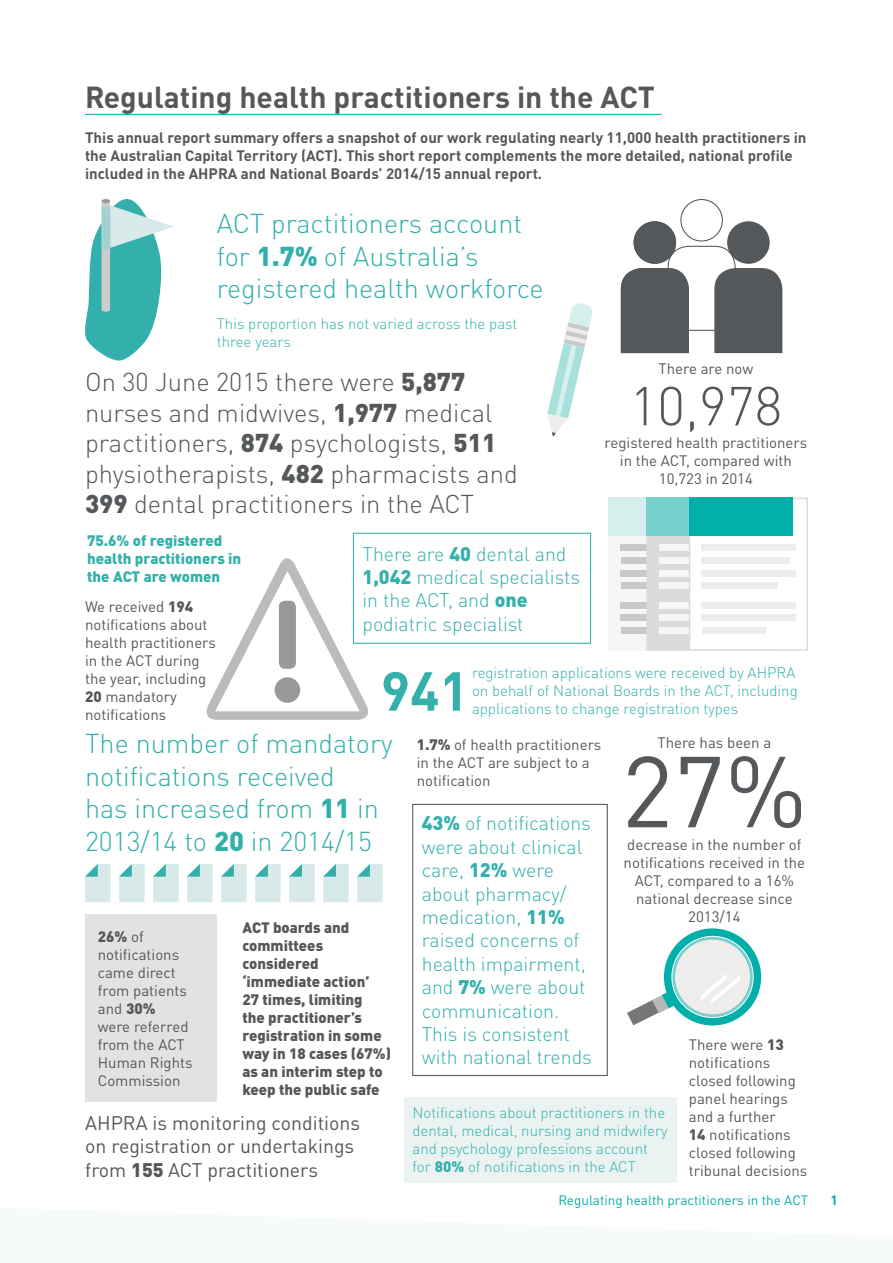
<style>
.page{position:relative;width:893px;height:1263px;background:#fff}
.page>*{position:absolute;margin:0;border:0;box-sizing:border-box;transform-origin:0 0}
.t1{font:99px "DINOT";color:#54585b}
.t2{font:300 54px "DINOT";color:#54585b}
.t3{font:700 54px "DINOT";color:#33b0ab}
.t4{font:700 30px "DINOT";color:#555759}
.t5{font:300 27px/32.4px "DINOT";color:#33b0ab}
.t6{font:300 25.5px/30.6px "DINOT";color:#54585b}
.t7{font:300 19.5px/23.4px "DINOT";color:#33b0ab}
.t8{font:19.5px/23.4px "DINOT";color:#555759}
.t9{font:15px/18px "DINOT";color:#555759}
.t10{font:300 15px/18px "DINOT";color:#33b0ab}
.Intro_span_all{font:700 15px/18px "DINOT";color:#555759}
.t11{font:900 15px/18px "DINOT";color:#555759}
.t12{font:900 15px/18px "DINOT";color:#33b0ab}
.t13{font:13.5px "DINOT";color:#00afaa}
.Page_number_right{font:700 13.5px "DINOT";color:#00afaa}
.s1{font-weight:900}
</style>
<div class="page">
<hr style="left:0;top:0;width:1px;height:1263px;background:#a8e0dc">
<svg style="left:0;top:286px;width:1px;height:977px"></svg>
<hr style="left:85px;top:114px;width:577px;height:1px;background:#00afaa">
<div style="left:608px;top:498px;width:128px;height:153px;background:#f7f6f5"></div>
<div style="left:608px;top:498px;width:104px;height:38px;background:#d5efed"></div>
<div style="left:621px;top:557px;width:95px;height:7px;background:#c9c9c9"></div>
<div style="left:621px;top:583px;width:76px;height:6px;background:#c9c9c9"></div>
<div style="left:621px;top:615px;width:102px;height:6px;background:#c9c9c9"></div>
<div style="left:621px;top:544px;width:102px;height:7px;background:#c9c9c9"></div>
<div style="left:621px;top:570px;width:102px;height:6px;background:#c9c9c9"></div>
<div style="left:621px;top:602px;width:102px;height:6px;background:#c9c9c9"></div>
<div style="left:621px;top:627px;width:64px;height:7px;background:#c9c9c9"></div>
<div style="left:353px;top:533px;width:238px;height:111px;border:1px solid #33b0ab"></div>
<div style="left:412px;top:804px;width:196px;height:272px;border:1px solid #54585b"></div>
<div style="left:85px;top:915px;width:132px;height:187px;background:#e3e1e2"></div>
<svg style="left:85px;top:199px;width:89px;height:162px"></svg>
<div style="left:727px;top:221px;width:43px;height:43px;background:#54585b;border-radius:50%"></div>
<div style="left:634px;top:221px;width:42px;height:43px;background:#54585b;border-radius:50%"></div>
<svg style="left:621px;top:245px;width:161px;height:108px"></svg>
<div style="left:680px;top:199px;width:43px;height:42px;border:1px solid #54585b;border-radius:50%"></div>
<div style="left:646px;top:498px;width:128px;height:153px;background:#dcdbdb"></div>
<div style="left:646px;top:498px;width:104px;height:38px;background:#77d0cb"></div>
<div style="left:659px;top:557px;width:96px;height:7px;background:#f7f6f5"></div>
<div style="left:659px;top:583px;width:77px;height:6px;background:#f7f6f5"></div>
<div style="left:659px;top:615px;width:102px;height:6px;background:#f7f6f5"></div>
<div style="left:659px;top:544px;width:102px;height:7px;background:#f7f6f5"></div>
<div style="left:659px;top:570px;width:102px;height:6px;background:#f7f6f5"></div>
<div style="left:659px;top:602px;width:102px;height:6px;background:#f7f6f5"></div>
<div style="left:659px;top:627px;width:64px;height:7px;background:#f7f6f5"></div>
<svg style="left:688px;top:497px;width:120px;height:154px"></svg>
<div style="left:689px;top:498px;width:104px;height:38px;background:#00afaa"></div>
<div style="left:702px;top:557px;width:88px;height:7px;background:#eeedec"></div>
<div style="left:702px;top:583px;width:76px;height:6px;background:#eeedec"></div>
<div style="left:702px;top:615px;width:94px;height:6px;background:#eeedec"></div>
<div style="left:702px;top:544px;width:94px;height:7px;background:#eeedec"></div>
<div style="left:702px;top:570px;width:94px;height:6px;background:#eeedec"></div>
<div style="left:702px;top:602px;width:94px;height:6px;background:#eeedec"></div>
<div style="left:702px;top:627px;width:63px;height:7px;background:#eeedec"></div>
<svg style="left:547px;top:303px;width:45px;height:134px"></svg>
<svg style="left:206px;top:550px;width:168px;height:170px"></svg>
<div style="left:279px;top:601px;width:17px;height:68px;background:#9a989a;border-radius:6px"></div>
<div style="left:275px;top:677px;width:25px;height:26px;background:#9a989a;border-radius:50%"></div>
<svg style="left:119px;top:864px;width:26px;height:38px"></svg>
<svg style="left:289px;top:864px;width:26px;height:38px"></svg>
<svg style="left:187px;top:864px;width:26px;height:38px"></svg>
<svg style="left:357px;top:864px;width:26px;height:38px"></svg>
<svg style="left:85px;top:864px;width:26px;height:38px"></svg>
<svg style="left:255px;top:864px;width:26px;height:38px"></svg>
<svg style="left:153px;top:864px;width:26px;height:38px"></svg>
<svg style="left:323px;top:864px;width:26px;height:38px"></svg>
<svg style="left:221px;top:864px;width:26px;height:38px"></svg>
<svg style="left:627px;top:928px;width:134px;height:97px"></svg>
<div style="left:404px;top:1098px;width:272px;height:85px;background:#eaf3f2"></div>
<p class="t4" style="left:85px;top:78px;width:571px">Regulating health practitioners in the ACT</p>
<p class="Intro_span_all" style="left:85px;top:128px;width:723px">This annual report summary offers a snapshot of our work regulating nearly 11,000 health practitioners in the Australian Capital Territory (ACT). This short report complements the more detailed, national profile included in the AHPRA and National Boards’ 2014/15 annual report.</p>
<p class="t5" style="left:217px;top:207px;width:328px">ACT practitioners account for <span class="s1">1.7%</span> of Australia’s registered health workforce</p>
<p class="t10" style="left:217px;top:314px;width:302px">This proportion has not varied across the past three years</p>
<p class="t6" style="left:85px;top:366px;width:434px">On 30 June 2015 there were <span class="s1">5,877 </span>nurses and midwives, <span class="s1">1,977</span> medical practitioners, <span class="s1">874</span> psychologists, <span class="s1">511 </span>physiotherapists, <span class="s1">482</span> pharmacists and <span class="s1">399</span> dental practitioners in the ACT</p>
<p class="t9" style="left:658px;top:360px;width:96px">There are now</p>
<p class="t2" style="left:629px;top:373px;width:154px">10,978</p>
<p class="t9" style="left:605px;top:433px;width:204px;text-align:center">registered health practitioners in the ACT, compared with<br>10,723 in 2014</p>
<p class="t12" style="left:87px;top:531px;width:156px">75.6% of registered health practitioners in the ACT are women</p>
<p class="t9" style="left:85px;top:597px;width:132px">We received <span class="s1">194 </span>notifications about health practitioners in the ACT during the year, including<br><span class="s1">20</span> mandatory notifications</p>
<p class="t7" style="left:362px;top:542px;width:219px">There are <span class="s1">40</span> dental and<br><span class="s1">1,042</span> medical specialists in the ACT, and <span class="s1">one </span>podiatric specialist</p>
<p class="t3" style="left:381px;top:656px;width:89px">941</p>
<p class="t10" style="left:472px;top:663px;width:327px">registration applications were received by AHPRA on behalf of National Boards in the ACT, including applications to change registration types</p>
<p class="t5" style="left:85px;top:727px;width:309px">The number of mandatory notifications received<br>has increased from <span class="s1">11</span> in<br>2013/14 to <span class="s1">20</span> in 2014/15</p>
<p class="t9" style="left:657px;top:733px;width:115px">There has been a</p>
<p class="t1" style="left:621px;top:730px;width:187px">27%</p>
<p class="t9" style="left:624px;top:835px;width:183px;text-align:center">decrease in the number of notifications received in the<br>ACT, compared to a 16% national decrease since<br>2013/14</p>
<p class="t9" style="left:417px;top:735px;width:186px"><span class="s1">1.7%</span> of health practitioners in the ACT are subject to a notification</p>
<p class="t7" style="left:422px;top:811px;width:172px"><span class="s1">43%</span> of notifications were about clinical care, <span class="s1">12%</span> were about pharmacy/ medication, <span class="s1">11% </span>raised concerns of health impairment, and <span class="s1">7%</span> were about communication.<br>This is consistent with national trends</p>
<p class="t11" style="left:242px;top:918px;width:150px">ACT boards and committees considered ‘immediate action’<br>27 times, limiting<br>the practitioner’s registration in some way in 18 cases (67%) as an interim step to keep the public safe</p>
<p class="t9" style="left:98px;top:927px;width:96px"><span class="s1">26%</span> of notifications came direct from patients and <span class="s1">30%<br></span>were referred from the ACT<br>Human Rights<br>Commission</p>
<p class="t9" style="left:689px;top:1035px;width:120px">There were <span class="s1">13 </span>notifications closed following panel hearings and a further<br><span class="s1">14</span> notifications closed following tribunal decisions</p>
<p class="t8" style="left:85px;top:1110px;width:276px">AHPRA is monitoring conditions on registration or undertakings from <span class="s1">155</span> ACT practitioners</p>
<p class="t10" style="left:412px;top:1103px;width:257px">Notifications about practitioners in the dental, medical, nursing and midwifery and psychology professions account for <span class="s1">80%</span> of notifications in the ACT</p>
<p class="t13" style="left:558px;top:1192px;width:251px">Regulating health practitioners in the ACT</p>
<p class="Page_number_right" style="left:830px;top:1191px;width:9px">1</p>
</div>
